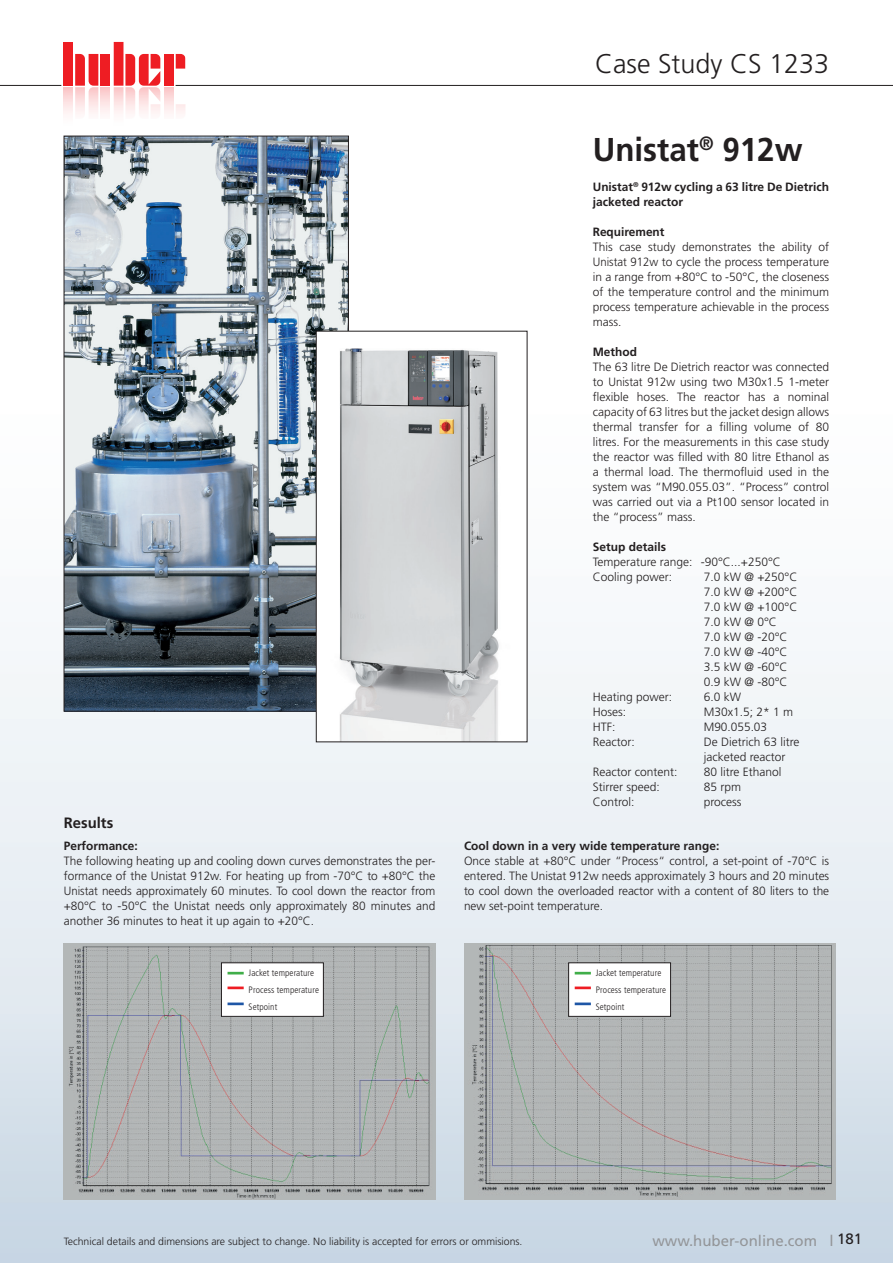
<style>
.page{position:relative;width:893px;height:1263px;background:#fff}
.page>*{position:absolute;margin:0;border:0;box-sizing:border-box;transform-origin:0 0}
.t1{font:700 33px "Frutiger LT Std";color:#231f20;scale:.95 1}
.t2{font:300 27px "Frutiger LT Std";color:#231f20}
.t3{font:15px "Frutiger LT Std";color:#939598}
.t4{font:700 15px "Frutiger LT Std";color:#231f20}
.t5{font:300 12px/15px "Frutiger LT Std";color:#231f20;text-align:justify}
.t6{font:700 12px/15px "Frutiger LT Std";color:#231f20}
.t7{font:300 10.5px "Frutiger LT Std";color:#231f20}
.t8{font:300 condensed 9.3px/17.2px "Frutiger LT Std";letter-spacing:.01em;color:#231f20}
.s1{color:#231f20}
</style>
<div class="page">
<img style="left:0;top:264px;width:893px;height:999px">
<hr style="left:0;top:85px;width:893px;height:1px;background:#231f20">
<svg style="left:61px;top:42px;width:124px;height:72px"></svg>
<img style="left:464px;top:943px;width:371px;height:256px">
<img style="left:64px;top:943px;width:371px;height:256px">
<div style="left:569px;top:963px;width:102px;height:53px;background:#fff"></div>
<div style="left:568px;top:962px;width:103px;height:55px;border:1px solid #231f20"></div>
<svg style="left:575px;top:972px;width:16px;height:2px"></svg>
<hr style="left:575px;top:986px;width:16px;height:3px;background:#ee1d23">
<hr style="left:575px;top:1002px;width:16px;height:3px;background:#1e56a6">
<div style="left:221px;top:963px;width:102px;height:53px;background:#fff"></div>
<div style="left:221px;top:962px;width:103px;height:55px;border:1px solid #231f20"></div>
<svg style="left:228px;top:972px;width:16px;height:2px"></svg>
<hr style="left:228px;top:986px;width:16px;height:3px;background:#ee1d23">
<hr style="left:228px;top:1002px;width:16px;height:3px;background:#1e56a6">
<img style="left:66px;top:138px;width:281px;height:571px">
<div style="left:316px;top:331px;width:211px;height:411px;background:#fff"></div>
<img style="left:339px;top:348px;width:160px;height:392px">
<div style="left:316px;top:331px;width:211px;height:411px;border:1px solid #231f20"></div>
<h2 class="t2" style="left:595px;top:49px;width:236px">Case Study CS 1233</h2>
<h1 class="t1" style="left:593px;top:130px;width:222px">Unistat<sup>®</sup> 912w</h1>
<p class="t6" style="left:593px;top:179px;width:238px">Unistat<sup>®</sup> 912w cycling a 63 litre De Dietrich jacketed reactor</p>
<p class="t6" style="left:593px;top:224px;width:73px">Requirement</p>
<p class="t5" style="left:593px;top:239px;width:238px">This case study demonstrates the ability of Unistat 912w to cycle the process temperature in a range from +80°C to -50°C, the closeness of the temperature control and the minimum process temperature achievable in the process mass.</p>
<p class="t6" style="left:593px;top:344px;width:46px">Method</p>
<p class="t5" style="left:593px;top:359px;width:238px">The 63 litre De Dietrich reactor was connected to Unistat 912w using two M30x1.5 1-meter flexible hoses. The reactor has a nominal capacity of 63 litres but the jacket design allows thermal transfer for a filling volume of 80 litres. For the measurements in this case study the reactor was filled with 80 litre Ethanol as a thermal load. The thermofluid used in the system was “M90.055.03”. “Process” control was carried out via a Pt100 sensor located in the “process” mass.</p>
<p class="t6" style="left:593px;top:539px;width:75px">Setup details</p>
<p class="t5" style="left:593px;top:554px;width:190px">Temperature range: -90°C...+250°C<br>Cooling power:</p>
<p class="t5" style="left:704px;top:569px;width:95px;text-align:left">7.0 kW @ +250°C<br>7.0 kW @ +200°C<br>7.0 kW @ +100°C<br>7.0 kW @ 0°C<br>7.0 kW @ -20°C<br>7.0 kW @ -40°C<br>3.5 kW @ -60°C<br>0.9 kW @ -80°C</p>
<p class="t4" style="left:64px;top:814px;width:51px">Results</p>
<p class="t6" style="left:64px;top:838px;width:75px">Performance:</p>
<p class="t5" style="left:64px;top:853px;width:373px">The following heating up and cooling down curves demonstrates the per&shy;formance of the Unistat 912w. For heating up from -70°C to +80°C the Unistat needs approximately 60 minutes. To cool down the reactor from +80°C to -50°C the Unistat needs only approximately 80 minutes and another 36 minutes to heat it up again to +20°C.</p>
<p class="t8" style="left:249px;top:964px;width:72px">Jacket temperature<br>Process temperature<br>Setpoint</p>
<p class="t5" style="left:593px;top:689px;width:81px">Heating power:</p>
<p class="t5" style="left:704px;top:689px;width:39px">6.0 kW</p>
<p class="t5" style="left:593px;top:704px;width:35px">Hoses:</p>
<p class="t5" style="left:704px;top:704px;width:91px">M30x1.5; 2* 1 m</p>
<p class="t5" style="left:593px;top:719px;width:24px">HTF:</p>
<p class="t5" style="left:704px;top:719px;width:65px">M90.055.03</p>
<p class="t5" style="left:593px;top:734px;width:43px">Reactor:</p>
<p class="t5" style="left:704px;top:734px;width:97px">De Dietrich 63 litre jacketed reactor</p>
<p class="t5" style="left:593px;top:764px;width:86px">Reactor content:</p>
<p class="t5" style="left:704px;top:764px;width:79px">80 litre Ethanol</p>
<p class="t5" style="left:593px;top:779px;width:69px">Stirrer speed:</p>
<p class="t5" style="left:704px;top:779px;width:39px">85 rpm</p>
<p class="t5" style="left:593px;top:794px;width:43px">Control:</p>
<p class="t5" style="left:704px;top:794px;width:39px">process</p>
<p class="t6" style="left:464px;top:838px;width:257px">Cool down in a very wide temperature range:</p>
<p class="t5" style="left:464px;top:853px;width:367px">Once stable at +80°C under “Process“ control, a set-point of -70°C is entered. The Unistat 912w needs approximately 3 hours and 20 minutes to cool down the overloaded reactor with a content of 80 liters to the new set-point temperature.</p>
<p class="t8" style="left:596px;top:964px;width:72px">Jacket temperature<br>Process temperature<br>Setpoint</p>
<p class="t7" style="left:64px;top:1236px;width:460px">Technical details and dimensions are subject to change. No liability is accepted for errors or ommisions.</p>
<p class="t3" style="left:652px;top:1231px;width:211px">www.huber-online.com l <span class="s1">181</span></p>
</div>
